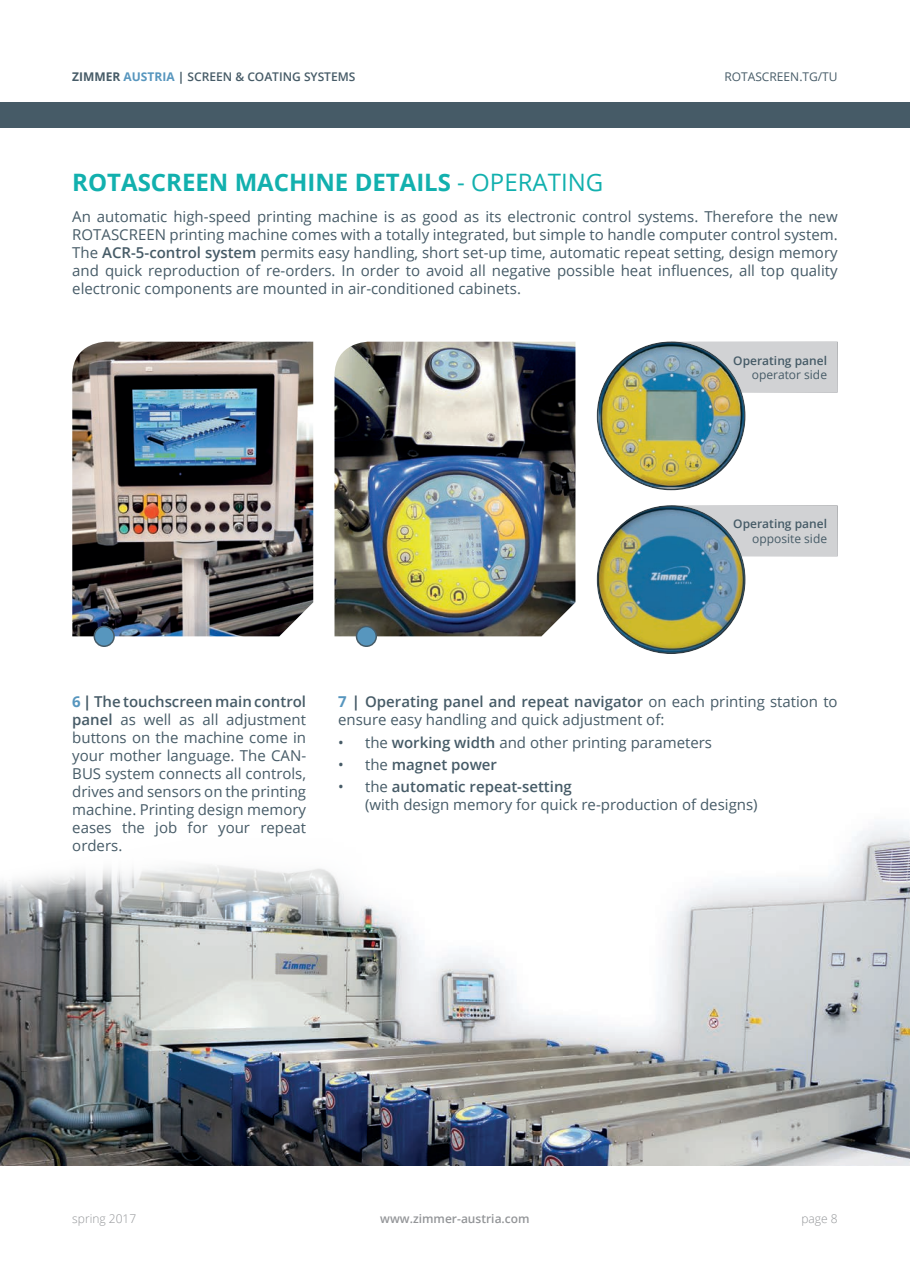
<style>
.page{position:relative;width:910px;height:1280px;background:#fff}
.page>*{position:absolute;margin:0;border:0;box-sizing:border-box;transform-origin:0 0}
.t1{font:700 24px "Open Sans";color:#12b0ae}
.t2{font:15px/18px "Open Sans";color:#465b67;text-align:justify}
.t3{font:600 15px "Open Sans";color:#465b67}
.t4{font:600 12px "Open Sans";color:#465b67}
.t5{font:12px "Open Sans";color:#465b67}
.t6{font:600 12px "Open Sans";color:#939598}
.t7{font:300 12px "Open Sans";color:#939598}
.s1{font-weight:700}
.s2{font-weight:700;color:#5796be}
.s3{font-weight:400}
.s4{font-weight:600}
</style>
<div class="page">
<img style="left:0;top:824px;width:910px;height:341px">
<svg style="left:0;top:824px;width:600px;height:99px"></svg>
<div style="left:0;top:102px;width:910px;height:26px;background:#465b67"></div>
<div style="left:671px;top:342px;width:167px;height:51px;background:#d1d2d4"></div>
<div style="left:596px;top:340px;width:152px;height:151px;background:#939598;opacity:.5"></div>
<div style="left:671px;top:505px;width:167px;height:51px;background:#d1d2d4;border:2px solid #fff"></div>
<div style="left:596px;top:503px;width:152px;height:152px;background:#939598;opacity:.5"></div>
<img style="left:72px;top:342px;width:241px;height:294px">
<div style="left:94px;top:626px;width:20px;height:20px;background:#5796be;border-radius:50%"></div>
<div style="left:94px;top:626px;width:21px;height:21px;border:2px solid #465b67;border-radius:50%"></div>
<img style="left:334px;top:342px;width:241px;height:294px">
<div style="left:356px;top:626px;width:20px;height:20px;background:#5796be;border-radius:50%"></div>
<div style="left:356px;top:626px;width:21px;height:21px;border:2px solid #465b67;border-radius:50%"></div>
<p class="t4" style="left:72px;top:69px;width:285px"><span class="s1">ZIMMER</span> <span class="s2">AUSTRIA</span> <span class="s1">|</span> SCREEN &amp; COATING SYSTEMS</p>
<p class="t5" style="left:724px;top:69px;width:115px">ROTASCREEN.TG/TU</p>
<h1 class="t1" style="left:72px;top:166px;width:533px">ROTASCREEN MACHINE DETAILS <span class="s3">- OPERATING</span></h1>
<p class="t2" style="left:72px;top:207px;width:767px">An automatic high-speed printing machine is as good as its electronic control systems. Therefore the new ROTASCREEN printing machine comes with a totally integrated, but simple to handle computer control system.<br>The <span class="s4">ACR-5-control system</span> permits easy handling, short set-up time, automatic repeat setting, design memory and quick reproduction of re-orders. In order to avoid all negative possible heat influences, all top quality electronic components are mounted in air-conditioned cabinets.</p>
<p class="t4" style="left:733px;top:352px;width:95px">Operating panel</p>
<p class="t5" style="left:752px;top:366px;width:77px">operator side</p>
<p class="t4" style="left:733px;top:516px;width:95px">Operating panel</p>
<p class="t5" style="left:752px;top:530px;width:76px">opposite side</p>
<p class="t2" style="left:72px;top:692px;width:235px"><span class="s2">6</span> <span class="s1">|</span> <span class="s4">The touchscreen main control panel</span> as well as all adjustment buttons on the machine come in your mother language. The CAN-BUS system connects all controls, drives and sensors on the printing machine. Printing design memory eases the job for your repeat orders.</p>
<p class="t2" style="left:338px;top:692px;width:501px"><span class="s2">7</span> <span class="s1">|</span> <span class="s4">Operating panel and repeat navigator</span> on each printing station to ensure easy handling and quick adjustment of:</p>
<p class="t2" style="left:338px;top:733px;width:376px">• the <span class="s4">working width</span> and other printing parameters</p>
<p class="t3" style="left:338px;top:754px;width:161px"><span class="s3">• the</span> magnet power</p>
<p class="t2" style="left:365px;top:777px;width:394px;text-indent:-27px">• the <span class="s4">automatic repeat-setting<br></span>(with design memory for quick re-production of designs)</p>
<p class="t7" style="left:72px;top:1210px;width:65px">spring 2017</p>
<p class="t6" style="left:380px;top:1210px;width:151px">www.zimmer-austria.com</p>
<p class="t7" style="left:801px;top:1210px;width:38px">page 8</p>
</div>
